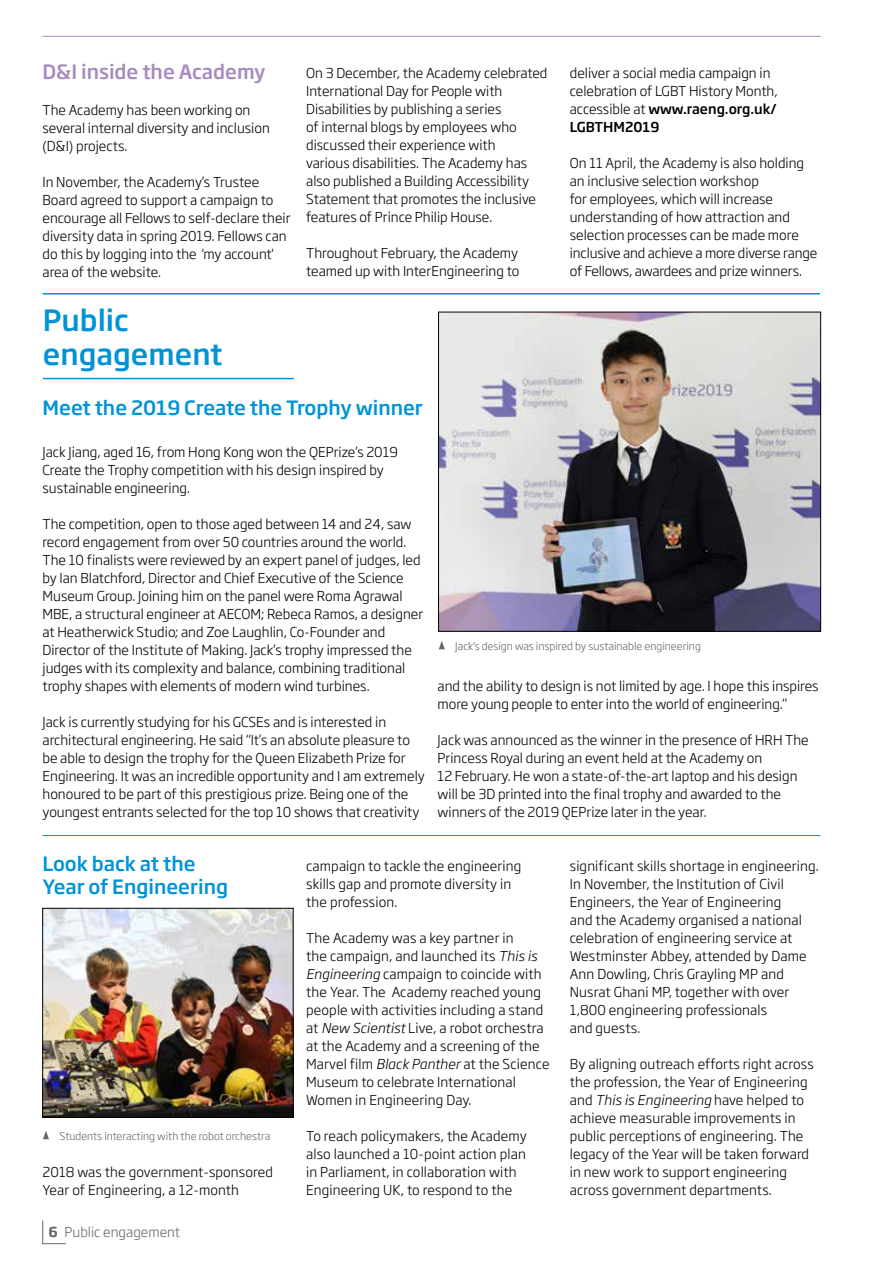
<style>
.page{position:relative;width:893px;height:1263px;background:#fff}
.page>*{position:absolute;margin:0;border:0;box-sizing:border-box;transform-origin:0 0}
.t1{font:500 28.8px/34.5px "Soho Gothic Pro";color:#0093d6}
.t2{font:500 19.5px/23.4px "Soho Gothic Pro";color:#0093d6}
.t3{font:500 19.5px "Soho Gothic Pro";color:#a78ac0}
.t4{font:300 13.5px/18px "Soho Gothic Pro";color:#000}
.t5{font:300 13.5px "Soho Gothic Pro";color:#676b67}
.t6{font:300 10.5px "Soho Gothic Pro";color:#66656a}
.s1{font-weight:500}
.s2{font-style:italic}
</style>
<div class="page">
<svg style="left:42px;top:1220px;width:24px;height:24px"></svg>
<img style="left:440px;top:314px;width:379px;height:315px">
<div style="left:438px;top:312px;width:383px;height:319px;border:1px solid #000"></div>
<svg style="left:439px;top:641px;width:6px;height:8px"></svg>
<hr style="left:43px;top:378px;width:251px;height:1px;background:#0093d6">
<hr style="left:43px;top:835px;width:778px;height:1px;background:#0093d6">
<img style="left:45px;top:910px;width:246px;height:205px">
<div style="left:43px;top:908px;width:250px;height:209px;border:1px solid #000"></div>
<hr style="left:43px;top:293px;width:777px;height:1px;background:#0093d6">
<svg style="left:43px;top:1131px;width:6px;height:8px"></svg>
<hr style="left:43px;top:36px;width:778px;height:1px;background:#a78ac0">
<h2 class="t3" style="left:43px;top:56px;width:225px">D&amp;I inside the Academy</h2>
<p class="t4" style="left:43px;top:100px;width:229px">The Academy has been working on several internal diversity and inclusion (D&amp;I) projects.</p>
<p class="t4" style="left:43px;top:172px;width:250px">In November, the Academy’s Trustee Board agreed to support a campaign to encourage all Fellows to self-declare their diversity data in spring 2019. Fellows can do this by logging into the 'my account' area of the website.</p>
<h1 class="t1" style="left:43px;top:301px;width:181px">Public engagement</h1>
<p class="t4" style="left:306px;top:64px;width:243px">On 3 December, the Academy celebrated International Day for People with Disabilities by publishing a series<br>of internal blogs by employees who discussed their experience with<br>various disabilities. The Academy has also published a Building Accessibility Statement that promotes the inclusive features of Prince Philip House.</p>
<p class="t4" style="left:306px;top:244px;width:215px">Throughout February, the Academy teamed up with InterEngineering to</p>
<p class="t4" style="left:570px;top:64px;width:209px">deliver a social media campaign in celebration of LGBT History Month, accessible at <span class="s1">www.raeng.org.uk/<br>LGBTHM2019</span></p>
<p class="t4" style="left:570px;top:154px;width:249px">On 11 April, the Academy is also holding an inclusive selection workshop<br>for employees, which will increase understanding of how attraction and selection processes can be made more inclusive and achieve a more diverse range of Fellows, awardees and prize winners.</p>
<h2 class="t2" style="left:43px;top:394px;width:382px">Meet the 2019 Create the Trophy winner</h2>
<p class="t4" style="left:43px;top:442px;width:357px">Jack Jiang, aged 16, from Hong Kong won the QEPrize’s 2019<br>Create the Trophy competition with his design inspired by sustainable engineering.</p>
<p class="t4" style="left:43px;top:514px;width:382px">The competition, open to those aged between 14 and 24, saw record engagement from over 50 countries around the world.<br>The 10 finalists were reviewed by an expert panel of judges, led by Ian Blatchford, Director and Chief Executive of the Science Museum Group. Joining him on the panel were Roma Agrawal MBE, a structural engineer at AECOM; Rebeca Ramos, a designer at Heatherwick Studio; and Zoe Laughlin, Co-Founder and Director of the Institute of Making. Jack’s trophy impressed the judges with its complexity and balance, combining traditional trophy shapes with elements of modern wind turbines.</p>
<p class="t4" style="left:43px;top:712px;width:384px">Jack is currently studying for his GCSEs and is interested in architectural engineering. He said “It’s an absolute pleasure to be able to design the trophy for the Queen Elizabeth Prize for Engineering. It was an incredible opportunity and I am extremely honoured to be part of this prestigious prize. Being one of the youngest entrants selected for the top 10 shows that creativity</p>
<p class="t6" style="left:455px;top:638px;width:247px">Jack's design was inspired by sustainable engineering</p>
<p class="t4" style="left:438px;top:676px;width:383px">and the ability to design is not limited by age. I hope this inspires more young people to enter into the world of engineering.”</p>
<p class="t4" style="left:438px;top:730px;width:373px">Jack was announced as the winner in the presence of HRH The Princess Royal during an event held at the Academy on<br>12 February. He won a state-of-the-art laptop and his design will be 3D printed into the final trophy and awarded to the winners of the 2019 QEPrize later in the year.</p>
<h2 class="t2" style="left:43px;top:850px;width:187px">Look back at the<br>Year of Engineering</h2>
<p class="t6" style="left:59px;top:1127px;width:212px">Students interacting with the robot orchestra</p>
<p class="t4" style="left:43px;top:1162px;width:232px">2018 was the government-sponsored<br>Year of Engineering, a 12-month</p>
<p class="t5" style="left:49px;top:1222px;width:133px"><span class="s1">6</span> Public engagement</p>
<p class="t4" style="left:306px;top:856px;width:217px">campaign to tackle the engineering skills gap and promote diversity in the profession.</p>
<p class="t4" style="left:306px;top:928px;width:245px">The Academy was a key partner in<br>the campaign, and launched its <span class="s2">This is Engineering</span> campaign to coincide with the Year. The Academy reached young people with activities including a stand at <span class="s2">New Scientist</span> Live, a robot orchestra at the Academy and a screening of the Marvel film <span class="s2">Black Panther</span> at the Science Museum to celebrate International Women in Engineering Day.</p>
<p class="t4" style="left:306px;top:1126px;width:222px">To reach policymakers, the Academy also launched a 10-point action plan in Parliament, in collaboration with Engineering UK, to respond to the</p>
<p class="t4" style="left:570px;top:856px;width:250px">significant skills shortage in engineering.<br>In November, the Institution of Civil Engineers, the Year of Engineering<br>and the Academy organised a national celebration of engineering service at Westminster Abbey, attended by Dame Ann Dowling, Chris Grayling MP and Nusrat Ghani MP, together with over 1,800 engineering professionals<br>and guests.</p>
<p class="t4" style="left:570px;top:1054px;width:245px">By aligning outreach efforts right across the profession, the Year of Engineering and <span class="s2">This is Engineering</span> have helped to achieve measurable improvements in public perceptions of engineering. The legacy of the Year will be taken forward in new work to support engineering across government departments.</p>
</div>
